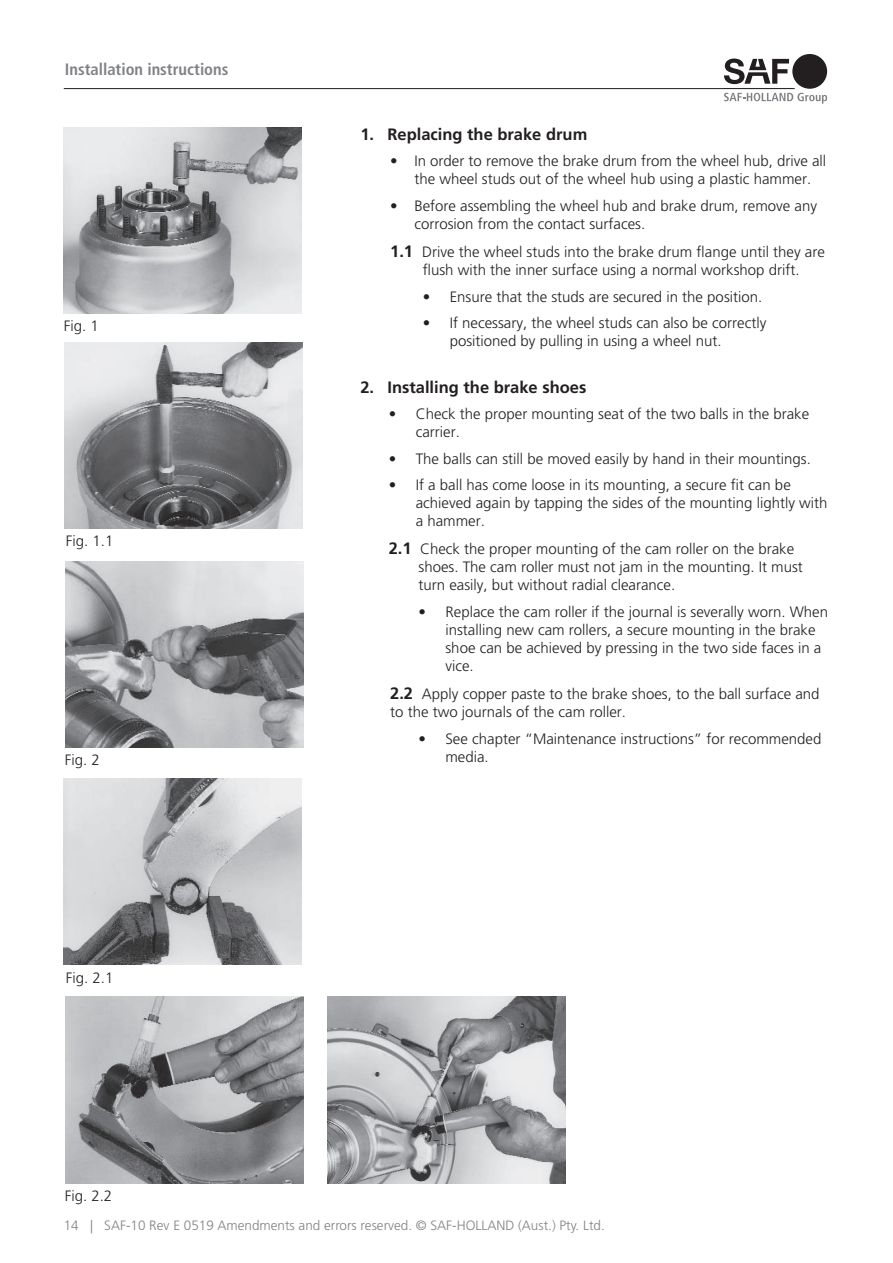
<style>
.page{position:relative;width:893px;height:1263px;background:#fff}
.page>*{position:absolute;margin:0;border:0;box-sizing:border-box;transform-origin:0 0}
.t1{font:700 16.5px "Frutiger LT";color:#231f20}
.t2{font:700 condensed 16.5px "Frutiger LT";color:#808285}
.t3{font:300 15px/18px "Frutiger LT";color:#231f20}
.t4{font:300 13.5px "Frutiger LT";color:#808285}
.s1{font-weight:700;font-size:16.5px}
</style>
<div class="page">
<img style="left:64px;top:128px;width:238px;height:186px">
<img style="left:65px;top:342px;width:238px;height:186px">
<img style="left:66px;top:561px;width:238px;height:186px">
<img style="left:64px;top:778px;width:238px;height:187px">
<img style="left:66px;top:997px;width:238px;height:186px">
<img style="left:327px;top:997px;width:238px;height:186px">
<svg style="left:724px;top:93px;width:103px;height:11px"></svg>
<div style="left:792px;top:54px;width:35px;height:35px;background:#231f20;border-radius:50%"></div>
<svg style="left:724px;top:59px;width:65px;height:25px"></svg>
<hr style="left:64px;top:88px;width:731px;height:1px;background:#231f20">
<p class="t2" style="left:65px;top:59px;width:165px">Installation instructions</p>
<p class="t3" style="left:64px;top:317px;width:37px">Fig. 1</p>
<p class="t3" style="left:66px;top:532px;width:49px">Fig. 1.1</p>
<p class="t3" style="left:65px;top:751px;width:37px">Fig. 2</p>
<p class="t3" style="left:66px;top:968px;width:49px">Fig. 2.1</p>
<p class="t1" style="left:360px;top:125px;width:228px">1. Replacing the brake drum</p>
<p class="t3" style="left:414px;top:152px;width:413px;text-indent:-24px">• In order to remove the brake drum from the wheel hub, drive all the wheel studs out of the wheel hub using a plastic hammer.</p>
<p class="t3" style="left:414px;top:197px;width:404px;text-indent:-24px">• Before assembling the wheel hub and brake drum, remove any corrosion from the contact surfaces.</p>
<p class="t3" style="left:390px;top:243px;width:436px;text-align:center"><span class="s1">1.1</span> Drive the wheel studs into the brake drum flange until they are flush with the inner surface using a normal workshop drift.</p>
<p class="t3" style="left:423px;top:288px;width:341px">• Ensure that the studs are secured in the position.</p>
<p class="t3" style="left:450px;top:314px;width:318px;text-indent:-27px">• If necessary, the wheel studs can also be correctly positioned by pulling in using a wheel nut.</p>
<p class="t1" style="left:360px;top:377px;width:227px">2. Installing the brake shoes</p>
<p class="t3" style="left:416px;top:405px;width:395px;text-indent:-27px">• Check the proper mounting seat of the two balls in the brake carrier.</p>
<p class="t3" style="left:389px;top:450px;width:424px">• The balls can still be moved easily by hand in their mountings.</p>
<p class="t3" style="left:416px;top:476px;width:413px;text-indent:-27px">• If a ball has come loose in its mounting, a secure fit can be achieved again by tapping the sides of the mounting lightly with a hammer.</p>
<p class="t3" style="left:419px;top:540px;width:386px;text-indent:-30px"><span class="s1">2.1</span> Check the proper mounting of the cam roller on the brake shoes. The cam roller must not jam in the mounting. It must turn easily, but without radial clearance.</p>
<p class="t3" style="left:445px;top:603px;width:384px;text-indent:-27px">• Replace the cam roller if the journal is severally worn. When installing new cam rollers, a secure mounting in the brake shoe can be achieved by pressing in the two side faces in a vice.</p>
<p class="t3" style="left:390px;top:685px;width:431px"><span class="s1">2.2</span> Apply copper paste to the brake shoes, to the ball surface and to the two journals of the cam roller.</p>
<p class="t3" style="left:445px;top:730px;width:377px;text-indent:-27px">• See chapter “Maintenance instructions” for recommended media.</p>
<p class="t3" style="left:65px;top:1187px;width:49px">Fig. 2.2</p>
<p class="t4" style="left:64px;top:1218px;width:542px">14 | SAF-10 Rev E 0519 Amendments and errors reserved. © SAF-HOLLAND (Aust.) Pty. Ltd.</p>
</div>
